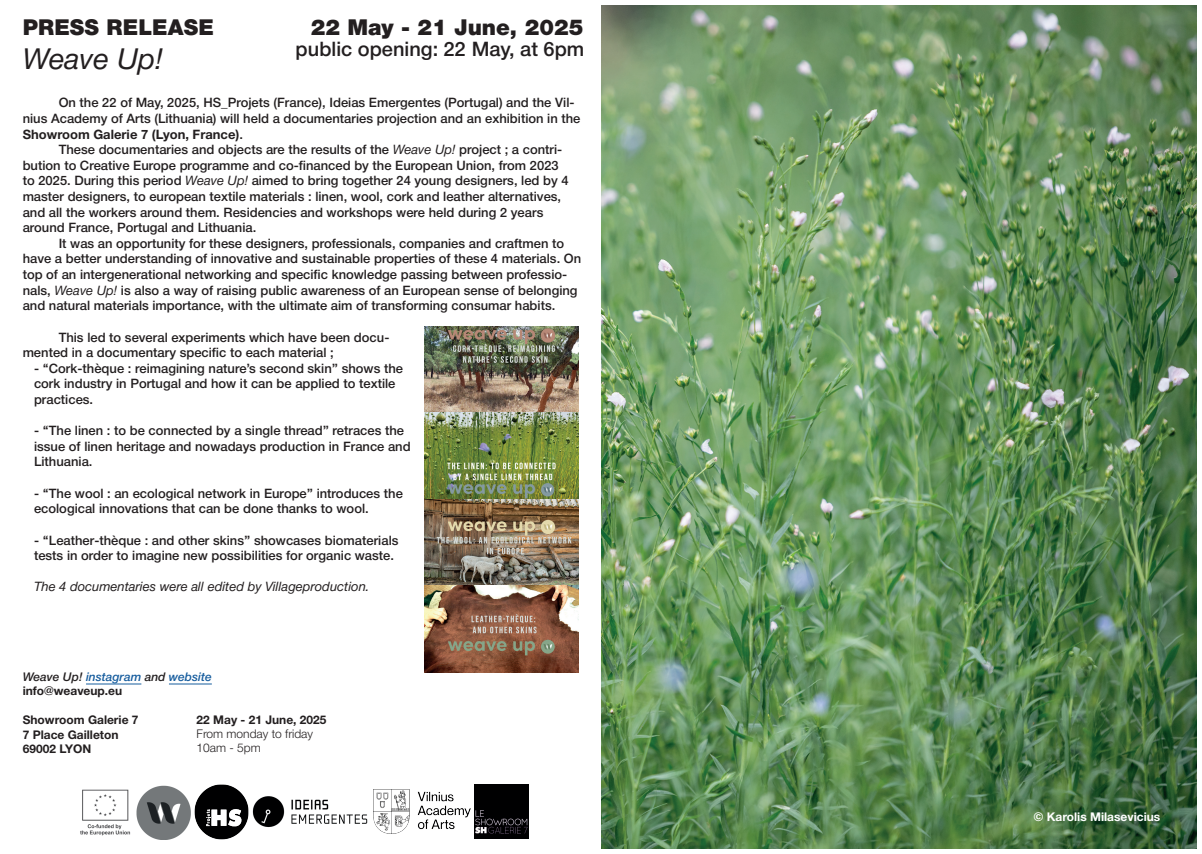
<style>
.page{position:relative;width:1202px;height:854px;background:#fff}
.page>*{position:absolute;margin:0;border:0;box-sizing:border-box;transform-origin:0 0}
.t1{font:italic 29px "Helvetica Neue";color:#231f20}
.t2{font:900 22px "Helvetica Neue";color:#231f20}
.t3{font:500 20px "Helvetica Neue";color:#231f20}
.t4{font:500 13px/15.6px "Helvetica Neue";color:#231f20}
.t5{font:italic 13px "Helvetica Neue";color:#231f20}
.t6{font:700 12px/14.4px "Helvetica Neue";color:#231f20}
.t7{font:italic 500 12px/14.4px "Helvetica Neue";color:#175d9e}
.t8{font:300 12px/14.4px "Helvetica Neue";color:#231f20}
.t9{font:700 12px "Helvetica Neue";color:#fff}
.s1{font-weight:700}
.s2{font-weight:400;font-style:italic}
.s3{color:#231f20}
.s4{font-weight:700;font-style:normal;color:#231f20}
</style>
<div class="page">
<img style="left:80px;top:789px;width:51px;height:47px">
<img style="left:136px;top:785px;width:54px;height:53px">
<img style="left:194px;top:784px;width:55px;height:54px">
<img style="left:373px;top:789px;width:97px;height:44px">
<img style="left:253px;top:796px;width:115px;height:32px">
<img style="left:474px;top:784px;width:54px;height:54px">
<hr style="left:86px;top:683px;width:55px;height:1px;background:#175d9e">
<hr style="left:169px;top:683px;width:43px;height:1px;background:#175d9e">
<img style="left:424px;top:326px;width:154px;height:346px">
<img style="left:601px;top:6px;width:595px;height:842px">
<h2 class="t2" style="left:23px;top:10px;width:193px">PRESS RELEASE</h2>
<h2 class="t2" style="left:311px;top:10px;width:274px">22 May - 21 June, 2025</h2>
<h1 class="t1" style="left:23px;top:38px;width:142px">Weave Up!</h1>
<p class="t4" style="left:23px;top:94px;width:559px;text-indent:36px">On the 22 of May, 2025, HS_Projets (France), Ideias Emergentes (Portugal) and the Vil&shy;nius Academy of Arts (Lithuania) will held a documentaries projection and an exhibition in the<br><span class="s1">Showroom Galerie 7 (Lyon, France)</span>.</p>
<p class="t4" style="left:23px;top:141px;width:547px;text-indent:36px">These documentaries and objects are the results of the <span class="s2">Weave Up!</span> project ; a contri&shy;bution to Creative Europe programme and co-financed by the European Union, from 2023 to 2025. During this period <span class="s2">Weave Up!</span> aimed to bring together 24 young designers, led by 4 master designers, to european textile materials : linen, wool, cork and leather alternatives, and all the workers around them. Residencies and workshops were held during 2 years around France, Portugal and Lithuania.</p>
<p class="t4" style="left:23px;top:234px;width:560px;text-indent:36px">It was an opportunity for these designers, professionals, companies and craftmen to have a better understanding of innovative and sustainable properties of these 4 materials. On top of an intergenerational networking and specific knowledge passing between professio&shy;nals, <span class="s2">Weave Up!</span> is also a way of raising public awareness of an European sense of belonging and natural materials importance, with the ultimate aim of transforming consumar habits.</p>
<p class="t4" style="left:23px;top:328px;width:368px;text-indent:36px">This led to several experiments which have been docu&shy;mented in a documentary specific to each material ;</p>
<p class="t4" style="left:34px;top:359px;width:371px">- ‘‘Cork-thèque : reimagining nature’s second skin’’ shows the cork industry in Portugal and how it can be applied to textile practices.</p>
<p class="t4" style="left:34px;top:421px;width:378px">- ‘‘The linen : to be connected by a single thread’’ retraces the issue of linen heritage and nowadays production in France and<br>Lithuania.</p>
<p class="t4" style="left:34px;top:484px;width:370px">- ‘‘The wool : an ecological network in Europe’’ introduces the ecological innovations that can be done thanks to wool.</p>
<p class="t4" style="left:34px;top:531px;width:366px">- ‘‘Leather-thèque : and other skins’’ showcases biomaterials tests in order to imagine new possibilities for organic waste.</p>
<p class="t5" style="left:34px;top:577px;width:337px">The 4 documentaries were all edited by Villageproduction.</p>
<h3 class="t3" style="left:296px;top:33px;width:290px">public opening: 22 May, at 6pm</h3>
<p class="t7" style="left:23px;top:668px;width:191px"><span class="s3">Weave Up!</span> instagram <span class="s3">and</span> website <span class="s4">info@weaveup.eu</span></p>
<p class="t6" style="left:23px;top:712px;width:117px">Showroom Galerie 7<br>7 Place Gailleton<br>69002 LYON</p>
<p class="t6" style="left:197px;top:712px;width:132px">22 May - 21 June, 2025</p>
<p class="t8" style="left:197px;top:725px;width:118px">From monday to friday<br>10am - 5pm</p>
<p class="t9" style="left:1034px;top:806px;width:128px">© Karolis Milasevicius</p>
</div>
